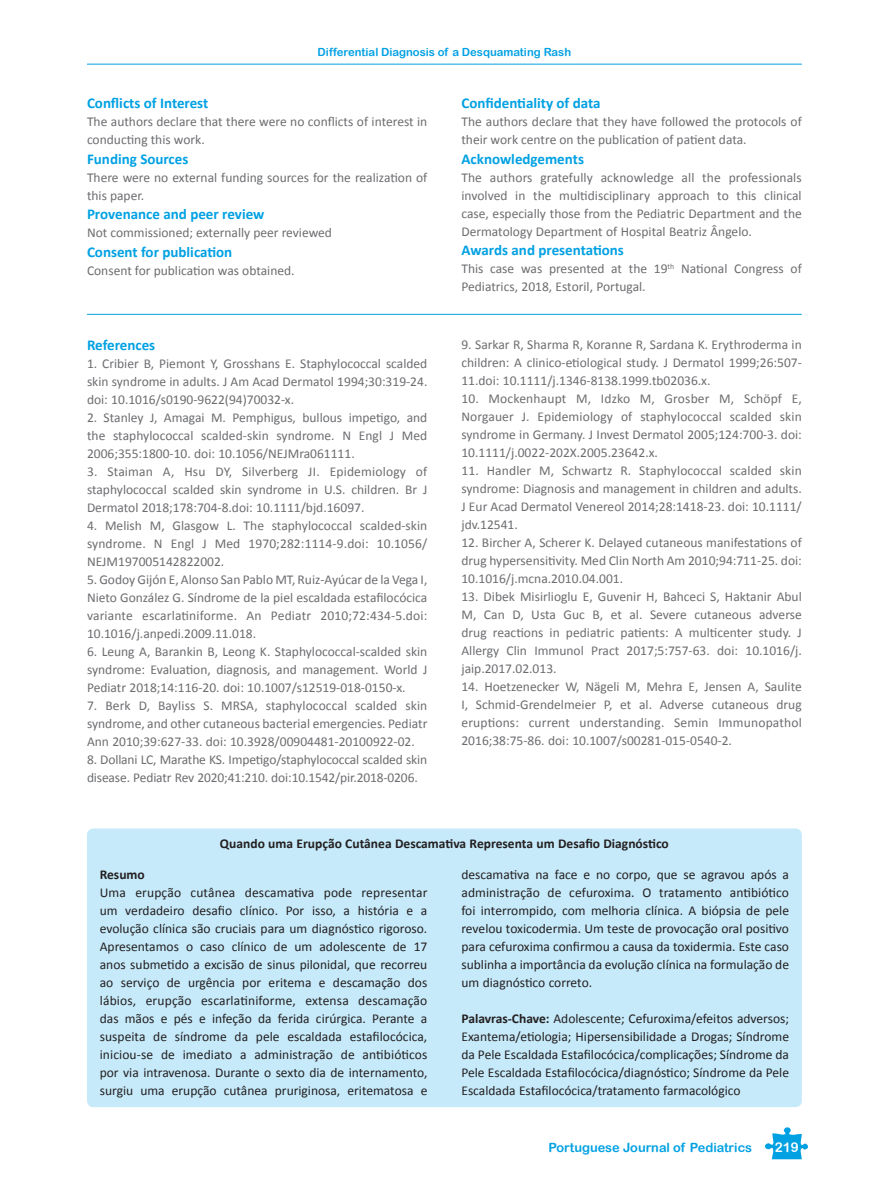
<style>
.page{position:relative;width:887px;height:1192px;background:#fff}
.page>*{position:absolute;margin:0;border:0;box-sizing:border-box;transform-origin:0 0}
.t1{font:700 15px "Calibri";color:#00a1e3}
.t2{font:13.5px/18px "Calibri";color:#6c6d70;text-align:justify}
.t3{font:13.5px/18px "Calibri";color:#231f20;text-align:justify}
.t4{font:700 13.5px "Calibri";color:#231f20}
.t5{font:13.5px "Arial Rounded MT Bold";color:#fff}
.t6{font:12.75px "Arial Rounded MT Bold";color:#00a1e3}
.t7{font:11.25px "Arial Rounded MT Bold";color:#00a1e3}
.s1{font-weight:700}
</style>
<div class="page">
<hr style="left:87px;top:64px;width:714px;height:1px;background:#00a1e3">
<svg style="left:765px;top:1127px;width:43px;height:32px"></svg>
<div style="left:87px;top:828px;width:714px;height:279px;background:#c6eafa;border-radius:6px"></div>
<hr style="left:87px;top:314px;width:714px;height:1px;background:#00a1e3">
<p class="t7" style="left:317px;top:45px;width:255px">Differential Diagnosis of a Desquamating Rash</p>
<p class="t1" style="left:87px;top:94px;width:123px">Conflicts of Interest</p>
<p class="t2" style="left:87px;top:112px;width:342px">The authors declare that there were no conflicts of interest in conducting this work.</p>
<p class="t1" style="left:87px;top:149px;width:103px">Funding Sources</p>
<p class="t2" style="left:87px;top:168px;width:342px">There were no external funding sources for the realization of this paper.</p>
<p class="t1" style="left:87px;top:205px;width:179px">Provenance and peer review</p>
<p class="t2" style="left:87px;top:223px;width:246px">Not commissioned; externally peer reviewed</p>
<p class="t1" style="left:87px;top:242px;width:147px">Consent for publication</p>
<p class="t2" style="left:87px;top:261px;width:209px">Consent for publication was obtained.</p>
<p class="t1" style="left:87px;top:335px;width:70px">References</p>
<p class="t2" style="left:87px;top:354px;width:342px">1. Cribier B, Piemont Y, Grosshans E. Staphylococcal scalded skin syndrome in adults. J Am Acad Dermatol 1994;30:319-24. doi: 10.1016/s0190-9622(94)70032-x.</p>
<p class="t2" style="left:87px;top:408px;width:342px">2. Stanley J, Amagai M. Pemphigus, bullous impetigo, and the staphylococcal scalded-skin syndrome. N Engl J Med 2006;355:1800-10. doi: 10.1056/NEJMra061111.</p>
<p class="t2" style="left:87px;top:462px;width:342px">3. Staiman A, Hsu DY, Silverberg JI. Epidemiology of staphylococcal scalded skin syndrome in U.S. children. Br J Dermatol 2018;178:704-8.doi: 10.1111/bjd.16097.</p>
<p class="t2" style="left:87px;top:516px;width:342px">4. Melish M, Glasgow L. The staphylococcal scalded-skin syndrome. N Engl J Med 1970;282:1114-9.doi: 10.1056/ NEJM197005142822002.</p>
<p class="t2" style="left:87px;top:570px;width:342px">5. Godoy Gijón E, Alonso San Pablo MT, Ruiz-Ayúcar de la Vega I, Nieto González G. Síndrome de la piel escaldada estafilocócica variante escarlatiniforme. An Pediatr 2010;72:434-5.doi:<br>10.1016/j.anpedi.2009.11.018.</p>
<p class="t2" style="left:87px;top:642px;width:342px">6. Leung A, Barankin B, Leong K. Staphylococcal-scalded skin syndrome: Evaluation, diagnosis, and management. World J Pediatr 2018;14:116-20. doi: 10.1007/s12519-018-0150-x.</p>
<p class="t2" style="left:87px;top:696px;width:342px">7. Berk D, Bayliss S. MRSA, staphylococcal scalded skin syndrome, and other cutaneous bacterial emergencies. Pediatr Ann 2010;39:627-33. doi: 10.3928/00904481-20100922-02.</p>
<p class="t2" style="left:87px;top:750px;width:342px">8. Dollani LC, Marathe KS. Impetigo/staphylococcal scalded skin disease. Pediatr Rev 2020;41:210. doi:10.1542/pir.2018-0206.</p>
<p class="t1" style="left:461px;top:94px;width:141px">Confidentiality of data</p>
<p class="t2" style="left:461px;top:112px;width:342px">The authors declare that they have followed the protocols of their work centre on the publication of patient data.</p>
<p class="t1" style="left:461px;top:149px;width:124px">Acknowledgements</p>
<p class="t2" style="left:461px;top:168px;width:342px">The authors gratefully acknowledge all the professionals involved in the multidisciplinary approach to this clinical case, especially those from the Pediatric Department and the Dermatology Department of Hospital Beatriz Ângelo.</p>
<p class="t1" style="left:461px;top:241px;width:164px">Awards and presentations</p>
<p class="t2" style="left:461px;top:259px;width:342px">This case was presented at the 19<sup>th</sup> National Congress of<br>Pediatrics, 2018, Estoril, Portugal.</p>
<p class="t2" style="left:461px;top:334px;width:342px">9. Sarkar R, Sharma R, Koranne R, Sardana K. Erythroderma in children: A clinico-etiological study. J Dermatol 1999;26:507- 11.doi: 10.1111/j.1346-8138.1999.tb02036.x.</p>
<p class="t2" style="left:461px;top:388px;width:342px">10. Mockenhaupt M, Idzko M, Grosber M, Schöpf E, Norgauer J. Epidemiology of staphylococcal scalded skin syndrome in Germany. J Invest Dermatol 2005;124:700-3. doi:<br>10.1111/j.0022-202X.2005.23642.x.</p>
<p class="t2" style="left:461px;top:460px;width:342px">11. Handler M, Schwartz R. Staphylococcal scalded skin syndrome: Diagnosis and management in children and adults.<br>J Eur Acad Dermatol Venereol 2014;28:1418-23. doi: 10.1111/ jdv.12541.</p>
<p class="t2" style="left:461px;top:532px;width:342px">12. Bircher A, Scherer K. Delayed cutaneous manifestations of drug hypersensitivity. Med Clin North Am 2010;94:711-25. doi:<br>10.1016/j.mcna.2010.04.001.</p>
<p class="t2" style="left:461px;top:586px;width:342px">13. Dibek Misirlioglu E, Guvenir H, Bahceci S, Haktanir Abul M, Can D, Usta Guc B, et al. Severe cutaneous adverse drug reactions in pediatric patients: A multicenter study. J Allergy Clin Immunol Pract 2017;5:757-63. doi: 10.1016/j. jaip.2017.02.013.</p>
<p class="t2" style="left:461px;top:676px;width:342px">14. Hoetzenecker W, Nägeli M, Mehra E, Jensen A, Saulite I, Schmid-Grendelmeier P, et al. Adverse cutaneous drug eruptions: current understanding. Semin Immunopathol 2016;38:75-86. doi: 10.1007/s00281-015-0540-2.</p>
<p class="t4" style="left:220px;top:835px;width:450px">Quando uma Erupção Cutânea Descamativa Representa um Desafio Diagnóstico</p>
<p class="t4" style="left:100px;top:866px;width:47px">Resumo</p>
<p class="t3" style="left:100px;top:883px;width:329px">Uma erupção cutânea descamativa pode representar um verdadeiro desafio clínico. Por isso, a história e a evolução clínica são cruciais para um diagnóstico rigoroso.<br>Apresentamos o caso clínico de um adolescente de 17 anos submetido a excisão de sinus pilonidal, que recorreu ao serviço de urgência por eritema e descamação dos lábios, erupção escarlatiniforme, extensa descamação das mãos e pés e infeção da ferida cirúrgica. Perante a suspeita de síndrome da pele escaldada estafilocócica, iniciou-se de imediato a administração de antibióticos por via intravenosa. Durante o sexto dia de internamento, surgiu uma erupção cutânea pruriginosa, eritematosa e</p>
<p class="t3" style="left:461px;top:865px;width:329px">descamativa na face e no corpo, que se agravou após a administração de cefuroxima. O tratamento antibiótico foi interrompido, com melhoria clínica. A biópsia de pele revelou toxicodermia. Um teste de provocação oral positivo para cefuroxima confirmou a causa da toxidermia. Este caso sublinha a importância da evolução clínica na formulação de um diagnóstico correto.</p>
<p class="t3" style="left:461px;top:1009px;width:329px"><span class="s1">Palavras-Chave:</span> Adolescente; Cefuroxima/efeitos adversos; Exantema/etiologia; Hipersensibilidade a Drogas; Síndrome da Pele Escaldada Estafilocócica/complicações; Síndrome da Pele Escaldada Estafilocócica/diagnóstico; Síndrome da Pele Escaldada Estafilocócica/tratamento farmacológico</p>
<p class="t6" style="left:548px;top:1140px;width:205px">Portuguese Journal of Pediatrics</p>
<p class="t5" style="left:774px;top:1139px;width:26px">219</p>
</div>
